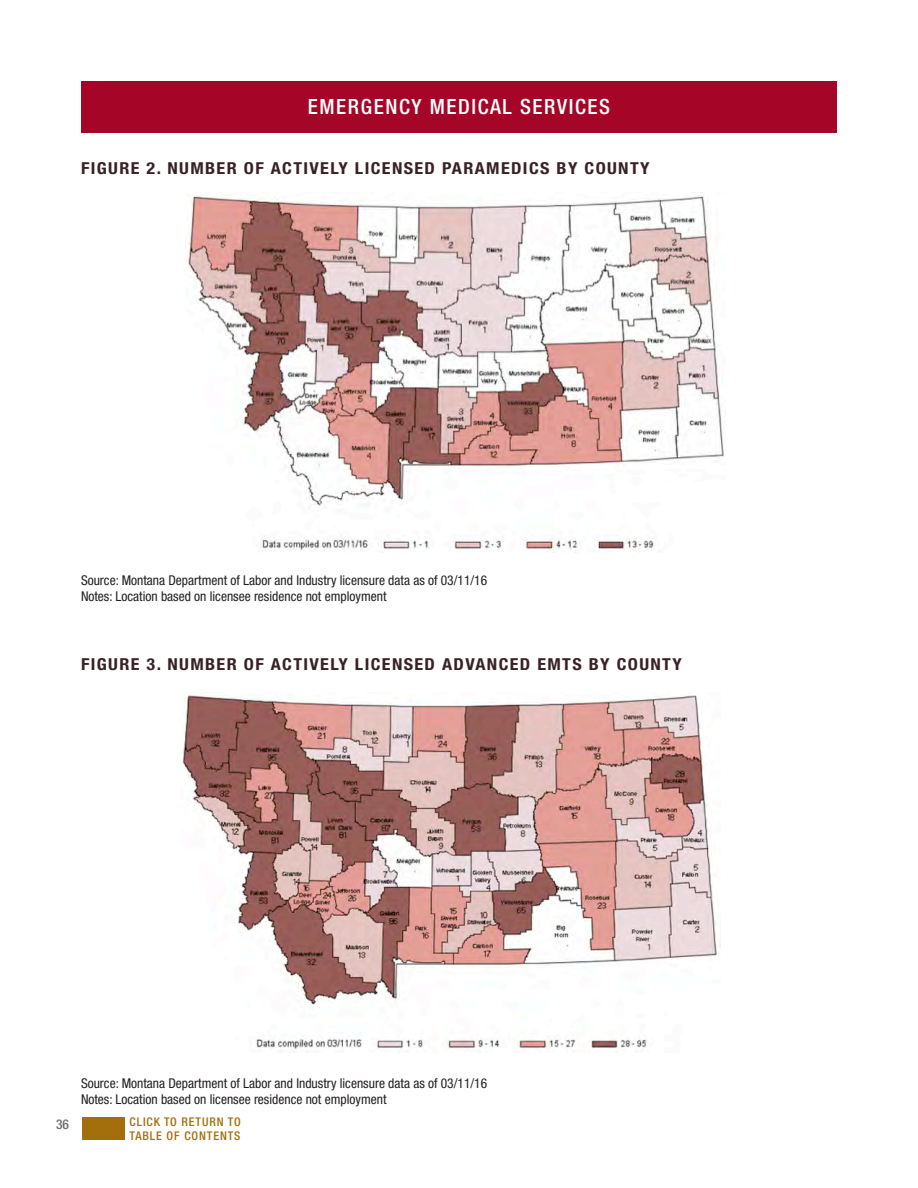
<style>
.page{position:relative;width:918px;height:1188px;background:#fff}
.page>*{position:absolute;margin:0;border:0;box-sizing:border-box;transform-origin:0 0}
.t1{font:500 condensed 21px "Helvetica Neue LT Std";letter-spacing:.075em;color:#fff}
.Heading_5{font:700 condensed 16.5px "Helvetica Neue LT Std";letter-spacing:.075em;color:#382226;scale:1.1 1}
.Body_Text{font:condensed 13.5px "Helvetica Neue LT Std";color:#231f20}
.t2{font:500 condensed 13.5px "Helvetica Neue LT Std";color:#6c6d70}
.t3{font:500 condensed 12px/13.5px "Helvetica Neue LT Std";letter-spacing:.075em;color:#a26f0c}
</style>
<div class="page">
<div style="left:82px;top:1117px;width:42px;height:23px;background:#a26f0c"></div>
<div style="left:81px;top:81px;width:756px;height:52px;background:#a50628"></div>
<img style="left:188px;top:192px;width:538px;height:360px">
<img style="left:182px;top:695px;width:538px;height:357px">
<p class="t1" style="left:308px;top:94px;width:304px">EMERGENCY MEDICAL SERVICES</p>
<p class="Heading_5" style="left:81px;top:158px;width:518px">FIGURE 2. NUMBER OF ACTIVELY LICENSED PARAMEDICS BY COUNTY</p>
<p class="Body_Text" style="left:81px;top:572px;width:408px">Source: Montana Department of Labor and Industry licensure data as of 03/11/16</p>
<p class="Body_Text" style="left:81px;top:589px;width:307px">Notes: Location based on licensee residence not employment</p>
<p class="Heading_5" style="left:81px;top:655px;width:548px">FIGURE 3. NUMBER OF ACTIVELY LICENSED ADVANCED EMTS BY COUNTY</p>
<p class="Body_Text" style="left:81px;top:1075px;width:408px">Source: Montana Department of Labor and Industry licensure data as of 03/11/16</p>
<p class="Body_Text" style="left:81px;top:1091px;width:307px">Notes: Location based on licensee residence not employment</p>
<p class="t2" style="left:56px;top:1116px;width:14px">36</p>
<p class="t3" style="left:130px;top:1115px;width:113px">CLICK TO RETURN TO<br>TABLE OF CONTENTS</p>
</div>
